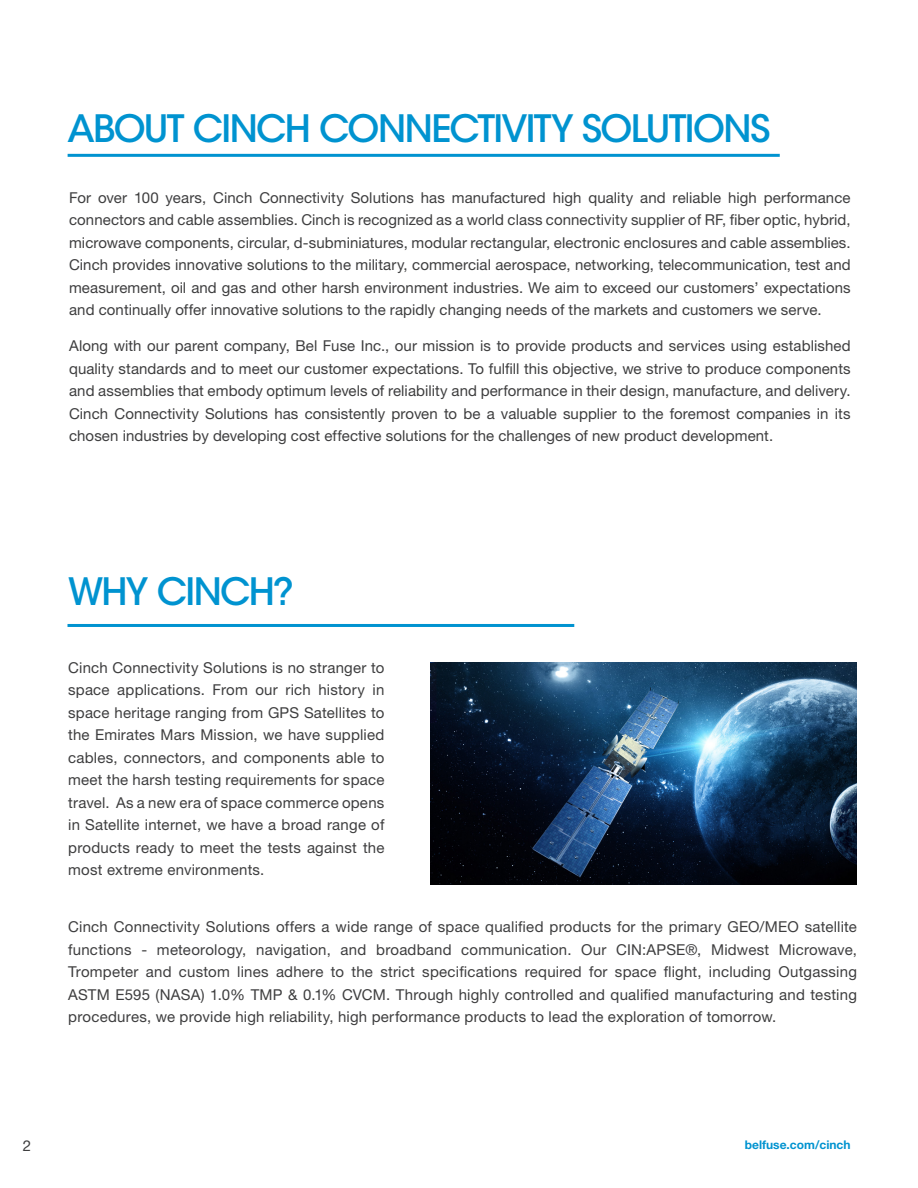
<style>
.page{position:relative;width:918px;height:1188px;background:#fff}
.page>*{position:absolute;margin:0;border:0;box-sizing:border-box;transform-origin:0 0}
.t1{font:500 37.5px "ITC Avant Garde Std";letter-spacing:-.045em;color:#0093d0}
.Body_Copy{font:15px/22.5px "Helvetica Neue LT Pro";letter-spacing:.01em;color:#3e3e3f;text-align:justify}
.t2{font:700 12px "Helvetica Neue LT Pro";color:#0093d0}
</style>
<div class="page">
<hr style="left:68px;top:154px;width:712px;height:3px;background:#0093d0">
<hr style="left:68px;top:624px;width:506px;height:3px;background:#0093d0">
<img style="left:431px;top:662px;width:426px;height:223px">
<hr style="left:917px;top:411px;width:1px;height:103px;background:#0093d0">
<p class="t1" style="left:68px;top:105px;width:705px">ABOUT CINCH CONNECTIVITY SOLUTIONS</p>
<p class="Body_Copy" style="left:69px;top:186px;width:783px">For over 100 years, Cinch Connectivity Solutions has manufactured high quality and reliable high performance connectors and cable assemblies. Cinch is recognized as a world class connectivity supplier of RF, fiber optic, hybrid, microwave components, circular, d-subminiatures, modular rectangular, electronic enclosures and cable assemblies.<br>Cinch provides innovative solutions to the military, commercial aerospace, networking, telecommunication, test and measurement, oil and gas and other harsh environment industries. We aim to exceed our customers’ expectations and continually offer innovative solutions to the rapidly changing needs of the markets and customers we serve.</p>
<p class="Body_Copy" style="left:69px;top:335px;width:783px">Along with our parent company, Bel Fuse Inc., our mission is to provide products and services using established quality standards and to meet our customer expectations. To fulfill this objective, we strive to produce components and assemblies that embody optimum levels of reliability and performance in their design, manufacture, and delivery.<br>Cinch Connectivity Solutions has consistently proven to be a valuable supplier to the foremost companies in its chosen industries by developing cost effective solutions for the challenges of new product development.</p>
<p class="t1" style="left:68px;top:568px;width:227px">WHY CINCH?</p>
<p class="Body_Copy" style="left:68px;top:656px;width:318px">Cinch Connectivity Solutions is no stranger to space applications. From our rich history in space heritage ranging from GPS Satellites to the Emirates Mars Mission, we have supplied cables, connectors, and components able to meet the harsh testing requirements for space travel. As a new era of space commerce opens in Satellite internet, we have a broad range of products ready to meet the tests against the most extreme environments.</p>
<p class="Body_Copy" style="left:68px;top:915px;width:790px">Cinch Connectivity Solutions offers a wide range of space qualified products for the primary GEO/MEO satellite functions - meteorology, navigation, and broadband communication. Our CIN:APSE®, Midwest Microwave, Trompeter and custom lines adhere to the strict specifications required for space flight, including Outgassing ASTM E595 (NASA) 1.0% TMP &amp; 0.1% CVCM. Through highly controlled and qualified manufacturing and testing procedures, we provide high reliability, high performance products to lead the exploration of tomorrow.</p>
<p class="Body_Copy" style="left:23px;top:1134px;width:10px">2</p>
<p class="t2" style="left:745px;top:1137px;width:107px">belfuse.com/cinch</p>
</div>
